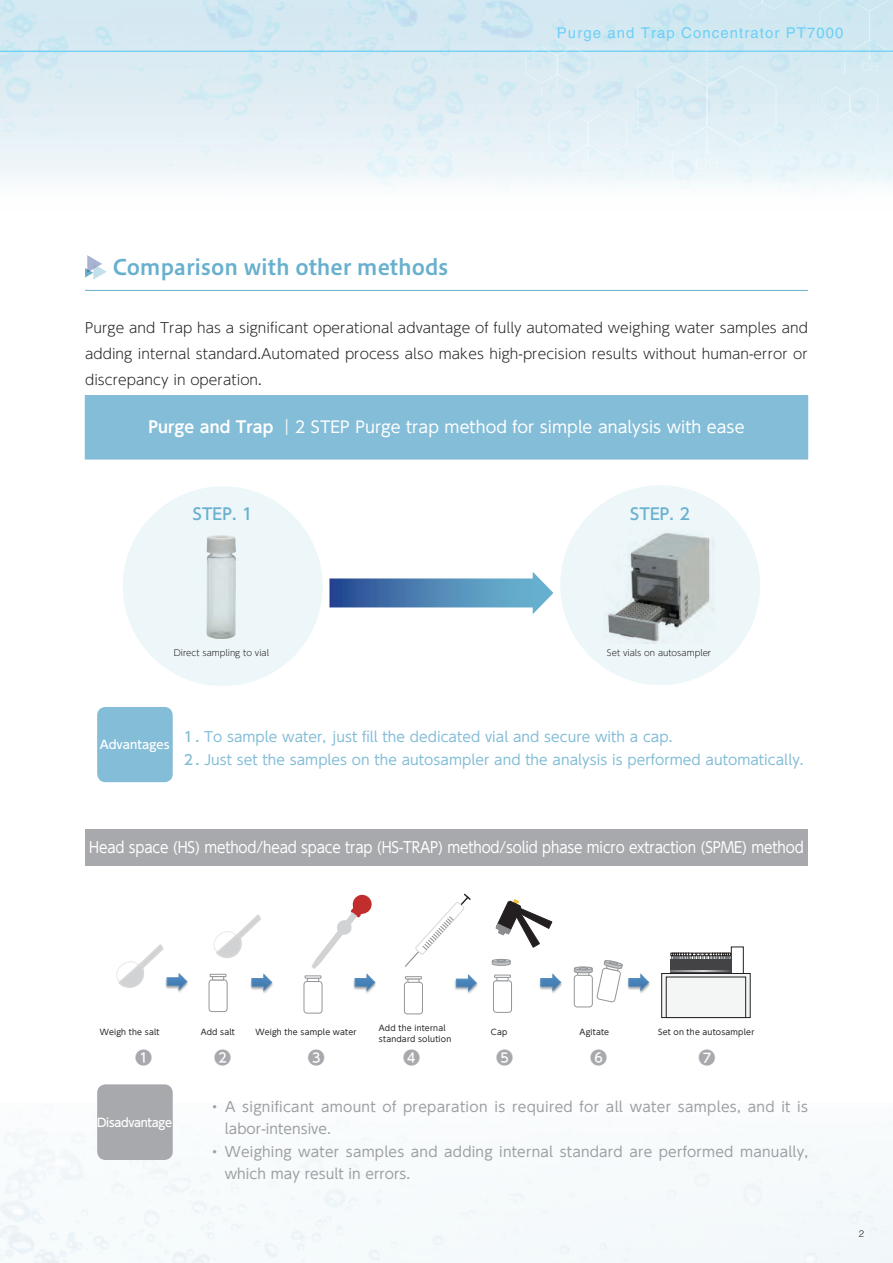
<style>
.page{position:relative;width:893px;height:1263px;background:#fff}
.page>*{position:absolute;margin:0;border:0;box-sizing:border-box;transform-origin:0 0}
.t1{font:21.3px "Hiragino UD Sans Std W6";color:#67b0ce}
.t2{font:500 16.95px "UD Shin Go Pro";color:#a8a9ad}
.t3{font:15.9px "UD Shin Go Pro";letter-spacing:.005em;color:#fff}
.t4{font:500 15.9px "UD Shin Go Pro";letter-spacing:.005em;color:#67b0ce}
.t5{font:15.15px "UD Shin Go Pro";letter-spacing:-.01em;color:#fff;scale:.9 1}
.t6{font:14.85px "Helvetica LT Std";letter-spacing:.075em;color:#6bcff6}
.t7{font:300 13.8px/26.1px "UD Shin Go Pro";letter-spacing:.005em;color:#231f20;text-align:justify}
.t8{font:13.8px "UD Shin Go Pro";letter-spacing:.015em;color:#9d9fa2}
.t9{font:13.8px "UD Shin Go Pro";letter-spacing:.005em;color:#84bdd7}
.t10{font:500 11.7px "UD Shin Go Pro";letter-spacing:-.025em;color:#fff}
.t11{font:500 11.7px "UD Shin Go Pro";letter-spacing:.005em;color:#fff}
.t12{font:300 9.6px "Helvetica LT Std";color:#231f20}
.t13{font:300 8.55px "UD Shin Go Pro";color:#231f20}
.t14{font:7.95px/10.8px "UD Shin Go Pro";letter-spacing:.025em;color:#231f20}
.t15{font:7.95px "UD Shin Go Pro";color:#231f20}
.s1{font-family:"UD Shin Go Pro De";font-weight:700}
.s2{font-weight:500}
</style>
<div class="page">
<img style="left:0;top:0;width:893px;height:161px">
<div style="left:0;top:161px;width:893px;height:97px;background:linear-gradient(to bottom,#f1f7fa,#fff)"></div>
<hr style="left:0;top:51px;width:893px;height:1px;background:#6bcff6">
<svg style="left:637px;top:50px;width:140px;height:123px;background:#dceef4"></svg>
<svg style="left:549px;top:102px;width:78px;height:69px;background:#e4f1f6"></svg>
<svg style="left:525px;top:39px;width:64px;height:56px;background:#d5eaf2"></svg>
<div style="left:123px;top:486px;width:200px;height:200px;background:#edf6f9;border-radius:50%"></div>
<div style="left:560px;top:485px;width:200px;height:200px;background:#edf6f9;border-radius:50%"></div>
<img style="left:207px;top:536px;width:28px;height:103px">
<img style="left:608px;top:533px;width:107px;height:110px">
<div style="left:85px;top:255px;width:723px;height:132px;background:#fff"></div>
<hr style="left:85px;top:290px;width:723px;height:1px;background:#67b0ce">
<svg style="left:85px;top:255px;width:22px;height:25px"></svg>
<div style="left:85px;top:396px;width:723px;height:63px;background:#84bdd7"></div>
<div style="left:85px;top:395px;width:723px;height:64px;border:1px solid #84bdd7"></div>
<div style="left:85px;top:829px;width:723px;height:36px;background:#a8a9ad"></div>
<svg style="left:329px;top:572px;width:224px;height:42px"></svg>
<div style="left:97px;top:707px;width:76px;height:75px;background:#84bdd7;border-radius:9px"></div>
<div style="left:97px;top:1084px;width:76px;height:76px;background:#a8a9ad;border-radius:9px"></div>
<div style="left:493px;top:980px;width:19px;height:32px;border:1px solid #939598;border-radius:3px"></div>
<div style="left:497px;top:977px;width:11px;height:4px;border:1px solid #939598"></div>
<svg style="left:494px;top:975px;width:17px;height:2px"></svg>
<div style="left:404px;top:982px;width:19px;height:32px;border:1px solid #939598;border-radius:3px"></div>
<div style="left:304px;top:981px;width:18px;height:32px;border:1px solid #939598;border-radius:3px"></div>
<div style="left:209px;top:980px;width:18px;height:32px;border:1px solid #939598;border-radius:3px"></div>
<div style="left:212px;top:976px;width:12px;height:4px;border:1px solid #939598"></div>
<div style="left:210px;top:974px;width:16px;height:3px;border:1px solid #939598"></div>
<svg style="left:251px;top:973px;width:22px;height:19px"></svg>
<svg style="left:540px;top:973px;width:22px;height:19px"></svg>
<div style="left:492px;top:959px;width:18px;height:3px;border:1px solid #939598;border-radius:50%"></div>
<svg style="left:492px;top:960px;width:18px;height:6px"></svg>
<div style="left:574px;top:975px;width:18px;height:32px;border:1px solid #939598;border-radius:3px"></div>
<svg style="left:496px;top:899px;width:56px;height:49px"></svg>
<svg style="left:116px;top:944px;width:72px;height:47px"></svg>
<svg style="left:213px;top:914px;width:48px;height:44px"></svg>
<svg style="left:405px;top:896px;width:72px;height:96px"></svg>
<svg style="left:305px;top:894px;width:71px;height:98px"></svg>
<svg style="left:574px;top:960px;width:76px;height:42px"></svg>
<div style="left:731px;top:947px;width:12px;height:27px;border:1px solid #231f20"></div>
<svg style="left:671px;top:953px;width:60px;height:6px"></svg>
<div style="left:670px;top:959px;width:61px;height:14px;background:#434346"></div>
<svg style="left:670px;top:970px;width:60px;height:1px"></svg>
<svg style="left:663px;top:975px;width:85px;height:41px"></svg>
<div style="left:661px;top:973px;width:89px;height:45px;border:1px solid #231f20"></div>
<div style="left:666px;top:977px;width:80px;height:40px;background:#f3f6f4"></div>
<div style="left:666px;top:977px;width:80px;height:41px;border:1px solid #231f20"></div>
<p class="t6" style="left:557px;top:24px;width:288px">Purge and Trap Concentrator PT7000</p>
<h1 class="t1" style="left:113px;top:251px;width:337px">Comparison with other methods</h1>
<p class="t7" style="left:85px;top:314px;width:724px">Purge and Trap has a significant operational advantage of fully automated weighing water samples and adding internal standard.Automated process also makes high-precision results without human-error or discrepancy in operation.</p>
<p class="t3" style="left:148px;top:414px;width:598px"><span class="s1">Purge and Trap</span> ｜2 STEP Purge trap method for simple analysis with ease</p>
<p class="t4" style="left:193px;top:501px;width:61px">STEP. 1</p>
<p class="t4" style="left:630px;top:501px;width:61px">STEP. 2</p>
<p class="t13" style="left:174px;top:646px;width:97px">Direct sampling to vial</p>
<p class="t13" style="left:607px;top:646px;width:106px">Set vials on autosampler</p>
<p class="t11" style="left:100px;top:735px;width:71px">Advantages</p>
<p class="t9" style="left:182px;top:726px;width:492px"><span class="s2">１.</span> To sample water, just fill the dedicated vial and secure with a cap.</p>
<p class="t9" style="left:182px;top:748px;width:624px"><span class="s2">２.</span> Just set the samples on the autosampler and the analysis is performed automatically.</p>
<p class="t5" style="left:89px;top:835px;width:795px">Head space (HS) method/head space trap (HS-TRAP) method/solid phase micro extraction (SPME) method</p>
<p class="t14" style="left:379px;top:1022px;width:74px">Add the internal standard solution</p>
<p class="t14" style="left:491px;top:1026px;width:18px">Cap</p>
<p class="t14" style="left:579px;top:1026px;width:31px">Agitate</p>
<p class="t14" style="left:126px;top:1026px;width:33px">塩の計量</p>
<p class="t14" style="left:204px;top:1026px;width:33px">塩の添加</p>
<p class="t14" style="left:289px;top:1026px;width:49px">試料水の計量</p>
<p class="t15" style="left:382px;top:1026px;width:65px">内部標準液の添加</p>
<p class="t14" style="left:490px;top:1026px;width:30px">キャップ</p>
<p class="t14" style="left:591px;top:1026px;width:17px">撹拌</p>
<p class="t2" style="left:135px;top:1043px;width:19px">❶</p>
<p class="t2" style="left:214px;top:1043px;width:19px">❷</p>
<p class="t2" style="left:308px;top:1043px;width:19px">❸</p>
<p class="t2" style="left:403px;top:1043px;width:19px">❹</p>
<p class="t2" style="left:496px;top:1043px;width:19px">❺</p>
<p class="t2" style="left:590px;top:1043px;width:19px">❻</p>
<p class="t2" style="left:699px;top:1043px;width:19px">❼</p>
<p class="t14" style="left:100px;top:1026px;width:61px">Weigh the salt</p>
<p class="t14" style="left:201px;top:1026px;width:36px">Add salt</p>
<p class="t14" style="left:256px;top:1026px;width:102px">Weigh the sample water</p>
<p class="t14" style="left:658px;top:1026px;width:98px">Set on the autosampler</p>
<p class="t10" style="left:97px;top:1113px;width:76px">Disadvantage</p>
<p class="t8" style="left:208px;top:1095px;width:602px"><span class="s2">・</span> A significant amount of preparation is required for all water samples, and it is</p>
<p class="t8" style="left:225px;top:1118px;width:108px">labor-intensive.</p>
<p class="t8" style="left:208px;top:1140px;width:602px"><span class="s2">・</span> Weighing water samples and adding internal standard are performed manually,</p>
<p class="t8" style="left:225px;top:1162px;width:187px">which may result in errors.</p>
<p class="t12" style="left:859px;top:1227px;width:7px">2</p>
</div>
